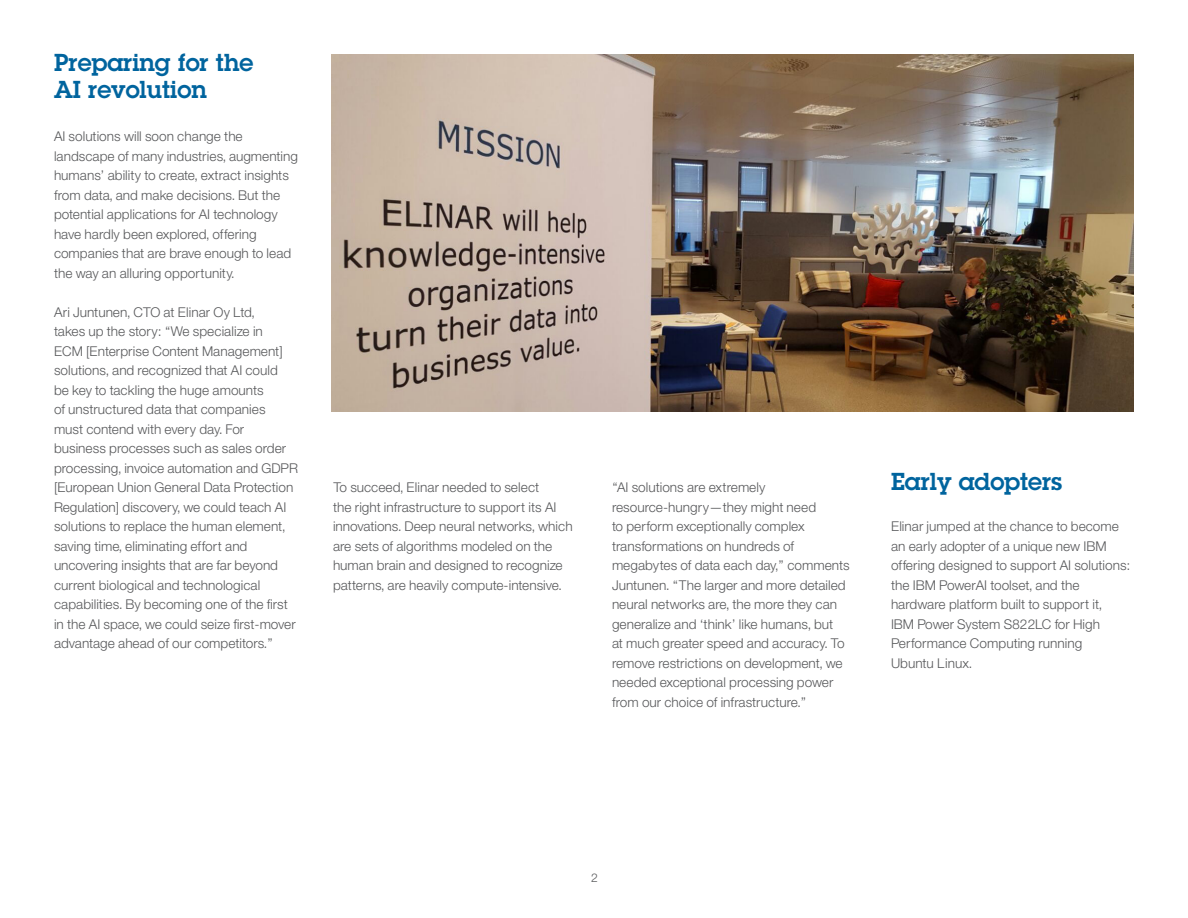
<style>
.page{position:relative;width:1188px;height:918px;background:#fff}
.page>*{position:absolute;margin:0;border:0;box-sizing:border-box;transform-origin:0 0}
.Head_-_Color_A{font:600 24px/27px "Lubalin Graph Std";color:#00649e}
.Body{font:13.5px/19.5px "Helv Neue Lightfor IBM";color:#57585a}
.t1{font:12px "Helv Neue Lightfor IBM";color:#57585a}
</style>
<div class="page">
<img style="left:332px;top:54px;width:802px;height:357px">
<p class="Head_-_Color_A" style="left:54px;top:49px;width:201px">Preparing for the<br>AI revolution</p>
<p class="Body" style="left:54px;top:126px;width:246px">AI solutions will soon change the landscape of many industries, augmenting humans’ ability to create, extract insights from data, and make decisions. But the potential applications for AI technology have hardly been explored, offering companies that are brave enough to lead the way an alluring opportunity.</p>
<p class="Body" style="left:54px;top:302px;width:246px">Ari Juntunen, CTO at Elinar Oy Ltd,<br>takes up the story: “We specialize in<br>ECM [Enterprise Content Management] solutions, and recognized that AI could<br>be key to tackling the huge amounts<br>of unstructured data that companies must contend with every day. For business processes such as sales order processing, invoice automation and GDPR [European Union General Data Protection Regulation] discovery, we could teach AI solutions to replace the human element, saving time, eliminating effort and uncovering insights that are far beyond current biological and technological capabilities. By becoming one of the first in the AI space, we could seize first-mover advantage ahead of our competitors.”</p>
<p class="Body" style="left:333px;top:477px;width:241px">To succeed, Elinar needed to select<br>the right infrastructure to support its AI innovations. Deep neural networks, which are sets of algorithms modeled on the human brain and designed to recognize patterns, are heavily compute-intensive.</p>
<p class="Body" style="left:612px;top:477px;width:239px">“AI solutions are extremely resource-hungry—they might need<br>to perform exceptionally complex transformations on hundreds of megabytes of data each day,” comments Juntunen. “The larger and more detailed neural networks are, the more they can generalize and ‘think’ like humans, but<br>at much greater speed and accuracy. To remove restrictions on development, we needed exceptional processing power from our choice of infrastructure.”</p>
<p class="Head_-_Color_A" style="left:891px;top:467px;width:173px">Early adopters</p>
<p class="Body" style="left:891px;top:516px;width:241px">Elinar jumped at the chance to become an early adopter of a unique new IBM offering designed to support AI solutions: the IBM PowerAI toolset, and the hardware platform built to support it,<br>IBM Power System S822LC for High<br>Performance Computing running<br>Ubuntu Linux.</p>
<p class="t1" style="left:591px;top:871px;width:8px">2</p>
</div>
